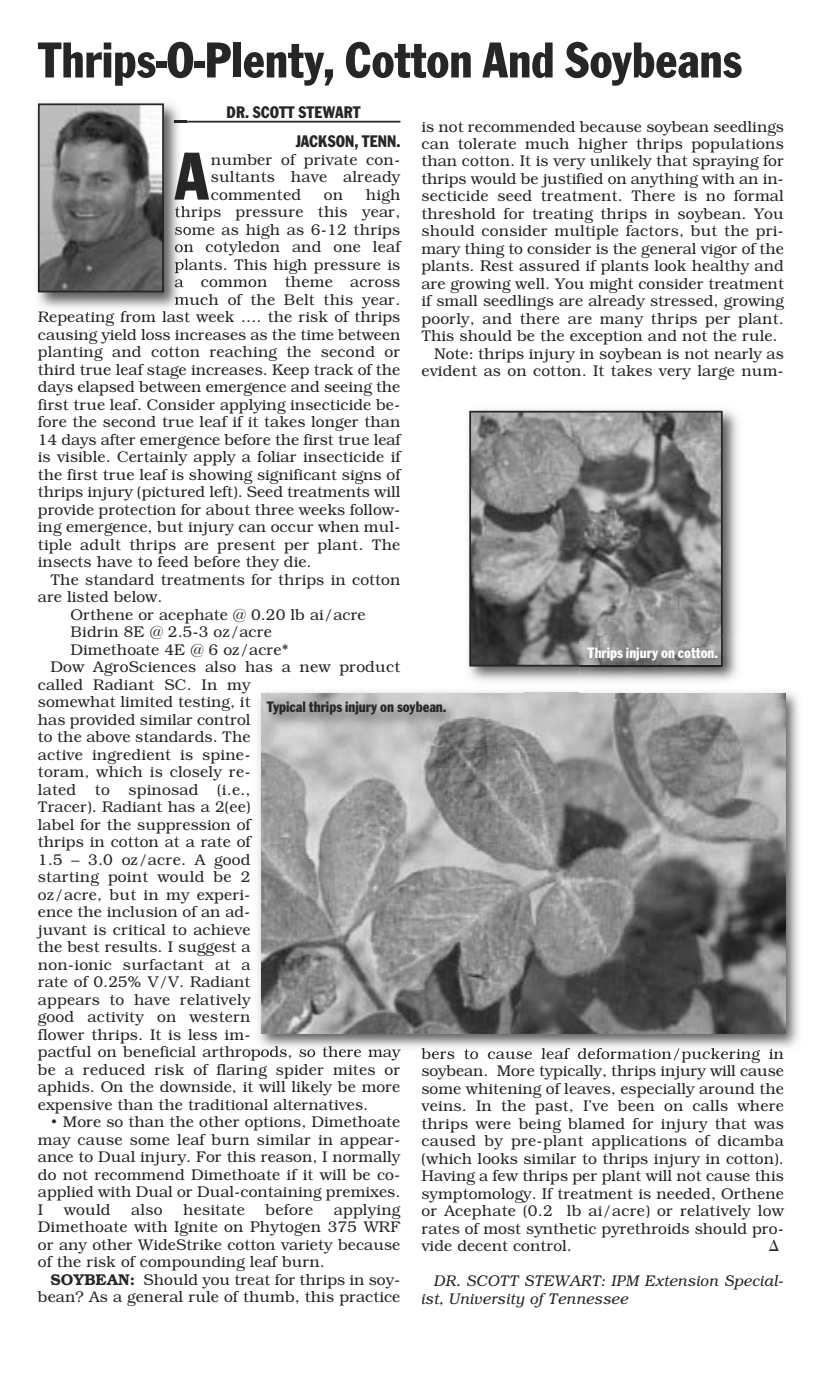
<style>
.page{position:relative;width:819px;height:1386px;background:#fff}
.page>*{position:absolute;margin:0;border:0;box-sizing:border-box;transform-origin:0 0}
.t1{font:condensed 70.52px "Franklin Got T";color:#272627}
.t2{font:condensed 52.5px "Franklin Got T";color:#272627}
.t3{font:condensed 17.5px/29.1px "Franklin Got T";color:#272627}
.t4{font:300 15.75px/17.5px "Bookman";color:#272627;text-align:justify}
.t5{font:italic 300 15.75px/17.5px "Bookman";color:#272627}
.t6{font:condensed 15.75px "Franklin Got T";color:#272627}
.t7{font:condensed 15.75px "Franklin Got T";color:#fff}
.s1{font-weight:600}
</style>
<div class="page">
<hr style="left:174px;top:121px;width:226px;height:2px;background:#272627">
<img style="left:37px;top:103px;width:149px;height:212px">
<svg style="left:174px;top:121px;width:12px;height:2px"></svg>
<img style="left:174px;top:153px;width:12px;height:47px">
<svg style="left:175px;top:206px;width:11px;height:13px"></svg>
<svg style="left:175px;top:225px;width:11px;height:11px"></svg>
<svg style="left:175px;top:243px;width:11px;height:11px"></svg>
<img style="left:175px;top:259px;width:11px;height:14px">
<svg style="left:175px;top:278px;width:10px;height:9px"></svg>
<svg style="left:175px;top:295px;width:11px;height:10px"></svg>
<img style="left:38px;top:312px;width:76px;height:3px">
<img style="left:41px;top:106px;width:120px;height:183px">
<div style="left:38px;top:103px;width:126px;height:189px;border:2px solid #272627"></div>
<img style="left:252px;top:691px;width:547px;height:363px">
<img style="left:421px;top:1048px;width:111px;height:6px">
<img style="left:261px;top:693px;width:525px;height:341px">
<img style="left:468px;top:409px;width:270px;height:272px">
<img style="left:472px;top:414px;width:248px;height:250px">
<div style="left:469px;top:411px;width:254px;height:256px;border:2px solid #272627"></div>
<img style="left:258px;top:691px;width:266px;height:167px">
<img style="left:261px;top:693px;width:263px;height:165px">
<img style="left:579px;top:691px;width:207px;height:8px">
<img style="left:579px;top:636px;width:159px;height:45px">
<h2 class="t2" style="left:38px;top:29px;width:706px">Thrips-O-Plenty, Cotton And Soybeans</h2>
<p class="t3" style="left:296px;top:97px;width:106px;text-indent:-69px">DR. SCOTT STEWART<br>JACKSON, TENN.</p>
<p class="t4" style="left:421px;top:117px;width:364px">is not recommended because soybean seedlings</p>
<p class="t4" style="left:421px;top:135px;width:364px">can tolerate much higher thrips populations</p>
<p class="t4" style="left:421px;top:152px;width:364px">than cotton. It is very unlikely that spraying for</p>
<p class="t4" style="left:421px;top:170px;width:364px">thrips would be justified on anything with an in-</p>
<p class="t4" style="left:421px;top:187px;width:364px">secticide seed treatment. There is no formal</p>
<p class="t4" style="left:421px;top:205px;width:364px">threshold for treating thrips in soybean. You</p>
<p class="t4" style="left:421px;top:222px;width:364px">should consider multiple factors, but the pri-</p>
<p class="t4" style="left:421px;top:240px;width:364px">mary thing to consider is the general vigor of the</p>
<p class="t4" style="left:421px;top:257px;width:364px">plants. Rest assured if plants look healthy and</p>
<p class="t4" style="left:421px;top:275px;width:364px">are growing well. You might consider treatment</p>
<p class="t4" style="left:421px;top:292px;width:364px">if small seedlings are already stressed, growing</p>
<p class="t4" style="left:421px;top:310px;width:364px">poorly, and there are many thrips per plant.</p>
<p class="t4" style="left:421px;top:327px;width:358px">This should be the exception and not the rule.</p>
<p class="t4" style="left:434px;top:345px;width:351px">Note: thrips injury in soybean is not nearly as</p>
<p class="t4" style="left:421px;top:362px;width:364px">evident as on cotton. It takes very large num-</p>
<h1 class="t1" style="left:174px;top:134px;width:36px">A</h1>
<p class="t4" style="left:211px;top:150px;width:191px">number of private con&shy;sultants have already commented</p>
<p class="t4" style="left:324px;top:185px;width:21px">on</p>
<p class="t4" style="left:366px;top:185px;width:36px">high</p>
<p class="t4" style="left:174px;top:203px;width:228px">thrips pressure this year,</p>
<p class="t4" style="left:174px;top:220px;width:228px">some as high as 6-12 thrips</p>
<p class="t4" style="left:174px;top:238px;width:228px">on cotyledon and one leaf</p>
<p class="t4" style="left:174px;top:255px;width:228px">plants. This high pressure is</p>
<p class="t4" style="left:174px;top:273px;width:228px">a common theme across</p>
<p class="t4" style="left:174px;top:290px;width:228px">much of the Belt this year.</p>
<p class="t4" style="left:38px;top:308px;width:364px">Repeating from last week …. the risk of thrips</p>
<p class="t4" style="left:38px;top:325px;width:364px">causing yield loss increases as the time between</p>
<p class="t4" style="left:38px;top:343px;width:364px">planting and cotton reaching the second or</p>
<p class="t4" style="left:38px;top:360px;width:364px">third true leaf stage increases. Keep track of the</p>
<p class="t4" style="left:38px;top:378px;width:364px">days elapsed between emergence and seeing the</p>
<p class="t4" style="left:38px;top:395px;width:364px">first true leaf. Consider applying insecticide be-</p>
<p class="t4" style="left:38px;top:413px;width:364px">fore the second true leaf if it takes longer than</p>
<p class="t4" style="left:38px;top:430px;width:364px">14 days after emergence before the first true leaf</p>
<p class="t4" style="left:38px;top:448px;width:364px">is visible. Certainly apply a foliar insecticide if</p>
<p class="t4" style="left:38px;top:465px;width:364px">the first true leaf is showing significant signs of</p>
<p class="t4" style="left:38px;top:483px;width:364px">thrips injury (pictured left). Seed treatments will</p>
<p class="t4" style="left:38px;top:500px;width:364px">provide protection for about three weeks follow-</p>
<p class="t4" style="left:38px;top:518px;width:364px">ing emergence, but injury can occur when mul-</p>
<p class="t4" style="left:38px;top:535px;width:364px">tiple adult thrips are present per plant. The</p>
<p class="t4" style="left:38px;top:553px;width:275px">insects have to feed before they die.</p>
<p class="t4" style="left:51px;top:570px;width:351px">The standard treatments for thrips in cotton</p>
<p class="t4" style="left:38px;top:588px;width:126px">are listed below.</p>
<p class="t4" style="left:71px;top:605px;width:297px">Orthene or acephate @ 0.20 lb ai/acre</p>
<p class="t4" style="left:71px;top:623px;width:203px">Bidrin 8E @ 2.5-3 oz/acre</p>
<p class="t4" style="left:71px;top:640px;width:219px">Dimethoate 4E @ 6 oz/acre*</p>
<p class="t4" style="left:51px;top:658px;width:351px">Dow AgroSciences also has a new product</p>
<p class="t4" style="left:38px;top:675px;width:214px">called Radiant SC. In my</p>
<p class="t4" style="left:38px;top:693px;width:214px">somewhat limited testing, it</p>
<p class="t4" style="left:38px;top:710px;width:214px">has provided similar control</p>
<p class="t4" style="left:38px;top:728px;width:214px">to the above standards. The</p>
<p class="t4" style="left:38px;top:745px;width:214px">active ingredient is spine-</p>
<p class="t4" style="left:38px;top:763px;width:214px">toram, which is closely re-</p>
<p class="t4" style="left:38px;top:780px;width:214px">lated to spinosad (i.e.,</p>
<p class="t4" style="left:38px;top:798px;width:214px">Tracer). Radiant has a 2(ee)</p>
<p class="t4" style="left:38px;top:815px;width:214px">label for the suppression of</p>
<p class="t4" style="left:38px;top:833px;width:214px">thrips in cotton at a rate of</p>
<p class="t4" style="left:38px;top:850px;width:214px">1.5 – 3.0 oz/acre. A good</p>
<p class="t4" style="left:38px;top:868px;width:214px">starting point would be 2</p>
<p class="t4" style="left:38px;top:885px;width:214px">oz/acre, but in my experi-</p>
<p class="t4" style="left:38px;top:903px;width:214px">ence the inclusion of an ad-</p>
<p class="t4" style="left:38px;top:920px;width:214px">juvant is critical to achieve</p>
<p class="t4" style="left:38px;top:938px;width:214px">the best results. I suggest a</p>
<p class="t4" style="left:38px;top:955px;width:214px">non-ionic surfactant at a</p>
<p class="t4" style="left:38px;top:973px;width:214px">rate of 0.25% V/V. Radiant</p>
<p class="t4" style="left:38px;top:990px;width:214px">appears to have relatively</p>
<p class="t4" style="left:38px;top:1008px;width:214px">good activity on western</p>
<p class="t4" style="left:38px;top:1025px;width:214px">flower thrips. It is less im-</p>
<p class="t4" style="left:38px;top:1043px;width:364px">pactful on beneficial arthropods, so there may</p>
<p class="t4" style="left:38px;top:1060px;width:364px">be a reduced risk of flaring spider mites or</p>
<p class="t4" style="left:38px;top:1078px;width:364px">aphids. On the downside, it will likely be more</p>
<p class="t4" style="left:38px;top:1095px;width:332px">expensive than the traditional alternatives.</p>
<p class="t4" style="left:38px;top:1113px;width:364px;text-indent:13px">• More so than the other options, Dimethoate may cause some leaf burn similar in appear&shy;ance to Dual injury. For this reason, I normally do not recommend Dimethoate if it will be co&shy;applied with Dual or Dual-containing premixes.<br>I</p>
<p class="t7" style="left:588px;top:643px;width:132px">Thrips injury on cotton.</p>
<p class="t6" style="left:267px;top:697px;width:181px">Typical thrips injury on soybean.</p>
<p class="t4" style="left:421px;top:1045px;width:364px">bers to cause leaf deformation/puckering in soybean. More typically, thrips injury will cause some whitening of leaves, especially around the veins. In the past, I’ve been on calls where thrips were being blamed for injury that was caused by pre-plant applications of dicamba (which looks similar to thrips injury in cotton).<br>Having a few thrips per plant will not cause this symptomology. If treatment is needed, Orthene or Acephate (0.2 lb ai/acre) or relatively low rates of most synthetic pyrethroids should pro&shy;vide decent control.</p>
<p class="t4" style="left:64px;top:1200px;width:48px">would</p>
<p class="t4" style="left:131px;top:1200px;width:33px">also</p>
<p class="t4" style="left:183px;top:1200px;width:63px">hesitate</p>
<p class="t4" style="left:266px;top:1200px;width:49px">before</p>
<p class="t4" style="left:38px;top:1200px;width:364px;text-indent:296px">applying Dimethoate with Ignite on Phytogen 375 WRF or any other WideStrike cotton variety because of the risk of compounding leaf burn.</p>
<p class="t4" style="left:38px;top:1270px;width:364px;text-align:right"><span class="s1">SOYBEAN:</span> Should you treat for thrips in soy&shy;bean? As a general rule of thumb, this practice</p>
<p class="t4" style="left:769px;top:1237px;width:11px">∆</p>
<p class="t5" style="left:421px;top:1272px;width:364px;text-indent:13px">DR. SCOTT STEWART: IPM Extension Special&shy;ist, University of Tennessee</p>
</div>
